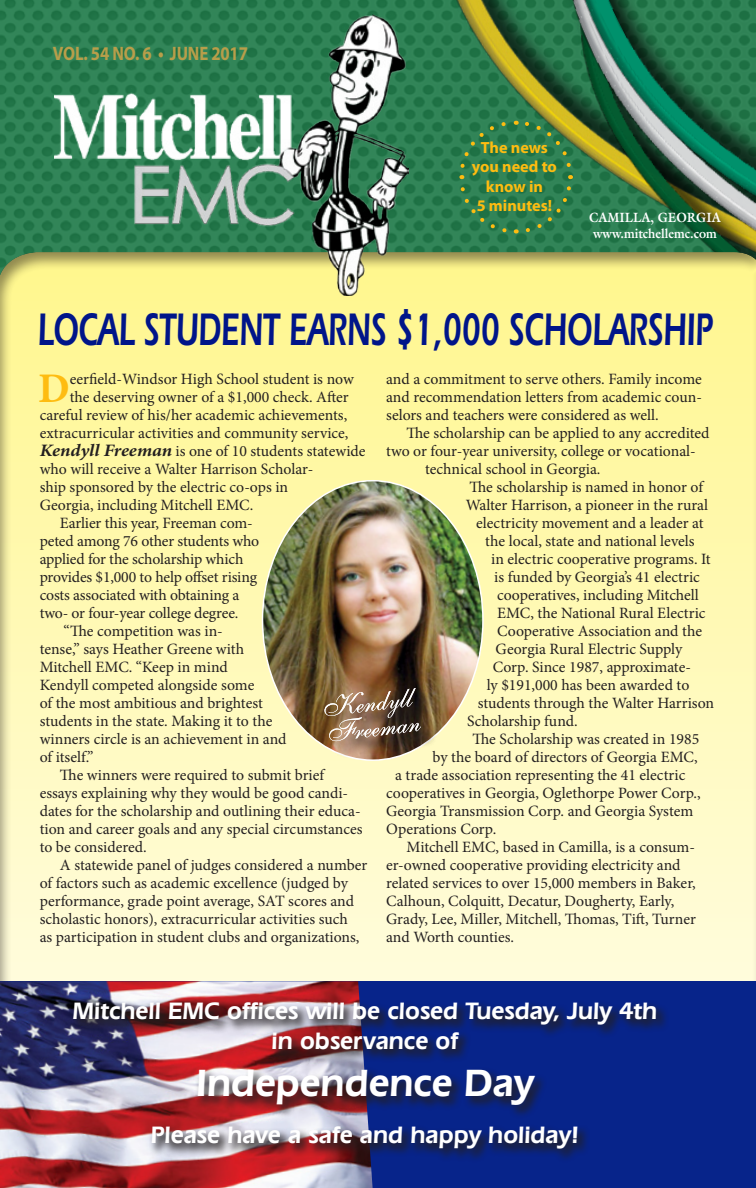
<style>
.page{position:relative;width:756px;height:1188px;background:#fff}
.page>*{position:absolute;margin:0;border:0;box-sizing:border-box;transform-origin:0 0}
.t1{font:600 47.25px "Itc Eras";letter-spacing:-.01em;color:#001589;scale:.64 1}
.t2{font:700 42.15px "Minion Pro";color:#febc11}
.t3{font:600 39.6px "Eras IT Cby BT";color:#fff}
.t4{font:600 24.75px/29.7px "Eras IT Cby BT";color:#fff;text-align:center}
.t5{font:700 19.5px "Myriad Pro";letter-spacing:-.01em;color:#b89e4a;scale:.86 1}
.t6{font:700 16.2px/19.5px "Myriad Pro";color:#febc11;text-align:center}
.t7{font:15.75px/18px "Minion Pro";color:#231f20;text-align:justify}
.t8{font:700 13.5px/16.2px "Galliard";color:#fff;scale:.9 1}
.s1{font-weight:700;font-style:italic;font-size:17.4px}
</style>
<div class="page">
<svg style="left:0;top:0;width:441px;height:251px;background:#2a7d50"></svg>
<img style="left:441px;top:0;width:114px;height:251px">
<img style="left:555px;top:0;width:12px;height:251px">
<img style="left:567px;top:0;width:189px;height:251px">
<div style="left:0;top:251px;width:756px;height:937px;background:#231f20;opacity:.5"></div>
<img style="left:54px;top:14px;width:354px;height:282px">
<div style="left:0;top:981px;width:756px;height:207px;background:#07248a"></div>
<img style="left:0;top:981px;width:373px;height:207px">
<div style="left:70px;top:999px;width:600px;height:164px;background:#231f20;opacity:.75"></div>
<img style="left:263px;top:481px;width:220px;height:279px">
<div style="left:326px;top:690px;width:111px;height:68px;background:#231f20;opacity:.56"></div>
<svg style="left:324px;top:688px;width:97px;height:53px;background:#816a55"></svg>
<p class="t5" style="left:53px;top:41px;width:228px">VOL. 54 NO. 6 • JUNE 2017</p>
<p class="t6" style="left:472px;top:137px;width:87px">The news you need to know in<br>5 minutes!</p>
<p class="t8" style="left:589px;top:209px;width:148px">CAMILLA, GEORGIA www.mitchellemc.com</p>
<h1 class="t1" style="left:37px;top:302px;width:1057px">LOCAL STUDENT EARNS $1,000 SCHOLARSHIP</h1>
<h2 class="t2" style="left:38px;top:359px;width:33px">D</h2>
<p class="t7" style="left:70px;top:370px;width:286px">eerfield-Windsor High School student is now</p>
<p class="t7" style="left:70px;top:388px;width:280px">the deserving owner of a $1,000 check. After</p>
<p class="t7" style="left:40px;top:406px;width:309px">careful review of his/her academic achievements,</p>
<p class="t7" style="left:40px;top:424px;width:310px">extracurricular activities and community service,</p>
<p class="t7" style="left:40px;top:442px;width:327px"><span class="s1">Kendyll Freeman</span> is one of 10 students statewide</p>
<p class="t7" style="left:40px;top:460px;width:275px">who will receive a Walter Harrison Scholar-</p>
<p class="t7" style="left:40px;top:478px;width:250px">ship sponsored by the electric co-ops in</p>
<p class="t7" style="left:40px;top:496px;width:215px">Georgia, including Mitchell EMC.</p>
<p class="t7" style="left:60px;top:514px;width:194px">Earlier this year, Freeman com-</p>
<p class="t7" style="left:40px;top:532px;width:221px">peted among 76 other students who</p>
<p class="t7" style="left:40px;top:550px;width:205px">applied for the scholarship which</p>
<p class="t7" style="left:40px;top:568px;width:219px">provides $1,000 to help offset rising</p>
<p class="t7" style="left:40px;top:586px;width:201px">costs associated with obtaining a</p>
<p class="t7" style="left:40px;top:604px;width:200px">two- or four-year college degree.</p>
<p class="t7" style="left:63px;top:622px;width:161px">“The competition was in-</p>
<p class="t7" style="left:40px;top:640px;width:206px">tense,” says Heather Greene with</p>
<p class="t7" style="left:40px;top:658px;width:190px">Mitchell EMC. “Keep in mind</p>
<p class="t7" style="left:40px;top:676px;width:216px">Kendyll competed alongside some</p>
<p class="t7" style="left:40px;top:694px;width:225px">of the most ambitious and brightest</p>
<p class="t7" style="left:40px;top:712px;width:234px">students in the state. Making it to the</p>
<p class="t7" style="left:40px;top:730px;width:248px">winners circle is an achievement in and</p>
<p class="t7" style="left:40px;top:748px;width:55px">of itself.”</p>
<p class="t7" style="left:60px;top:766px;width:266px">The winners were required to submit brief</p>
<p class="t7" style="left:40px;top:784px;width:310px">essays explaining why they would be good candi-</p>
<p class="t7" style="left:40px;top:802px;width:323px">dates for the scholarship and outlining their educa-</p>
<p class="t7" style="left:40px;top:820px;width:324px">tion and career goals and any special circumstances</p>
<p class="t7" style="left:40px;top:838px;width:108px">to be considered.</p>
<p class="t7" style="left:60px;top:856px;width:309px">A statewide panel of judges considered a number</p>
<p class="t7" style="left:40px;top:874px;width:310px">of factors such as academic excellence (judged by</p>
<p class="t7" style="left:40px;top:892px;width:316px">performance, grade point average, SAT scores and</p>
<p class="t7" style="left:40px;top:910px;width:310px">scholastic honors), extracurricular activities such</p>
<p class="t7" style="left:40px;top:928px;width:321px">as participation in student clubs and organizations,</p>
<p class="t7" style="left:386px;top:370px;width:317px">and a commitment to serve others. Family income and recommendation letters from academic coun&shy;selors and teachers were considered as well.</p>
<p class="t7" style="left:406px;top:424px;width:305px">The scholarship can be applied to any accredited</p>
<p class="t7" style="left:386px;top:442px;width:311px">two or four-year university, college or vocational-</p>
<p class="t7" style="left:425px;top:460px;width:177px">technical school in Georgia.</p>
<p class="t7" style="left:469px;top:478px;width:235px">The scholarship is named in honor of</p>
<p class="t7" style="left:466px;top:496px;width:244px">Walter Harrison, a pioneer in the rural</p>
<p class="t7" style="left:476px;top:514px;width:229px">electricity movement and a leader at</p>
<p class="t7" style="left:485px;top:532px;width:211px">the local, state and national levels</p>
<p class="t7" style="left:491px;top:550px;width:221px">in electric cooperative programs. It</p>
<p class="t7" style="left:494px;top:568px;width:207px">is funded by Georgia’s 41 electric</p>
<p class="t7" style="left:497px;top:586px;width:203px">cooperatives, including Mitchell</p>
<p class="t7" style="left:497px;top:604px;width:210px">EMC, the National Rural Electric</p>
<p class="t7" style="left:497px;top:622px;width:206px">Cooperative Association and the</p>
<p class="t7" style="left:496px;top:640px;width:188px">Georgia Rural Electric Supply</p>
<p class="t7" style="left:493px;top:658px;width:200px">Corp. Since 1987, approximate-</p>
<p class="t7" style="left:487px;top:676px;width:204px">ly $191,000 has been awarded to</p>
<p class="t7" style="left:478px;top:694px;width:238px">students through the Walter Harrison</p>
<p class="t7" style="left:467px;top:712px;width:112px">Scholarship fund.</p>
<p class="t7" style="left:472px;top:730px;width:228px">The Scholarship was created in 1985</p>
<p class="t7" style="left:433px;top:748px;width:266px">by the board of directors of Georgia EMC,</p>
<p class="t7" style="left:395px;top:766px;width:292px">a trade association representing the 41 electric</p>
<p class="t7" style="left:386px;top:784px;width:316px">cooperatives in Georgia, Oglethorpe Power Corp.,</p>
<p class="t7" style="left:386px;top:802px;width:309px">Georgia Transmission Corp. and Georgia System</p>
<p class="t7" style="left:386px;top:820px;width:112px">Operations Corp.</p>
<p class="t7" style="left:406px;top:838px;width:290px">Mitchell EMC, based in Camilla, is a consum-</p>
<p class="t7" style="left:386px;top:856px;width:296px">er-owned cooperative providing electricity and</p>
<p class="t7" style="left:386px;top:874px;width:311px">related services to over 15,000 members in Baker,</p>
<p class="t7" style="left:386px;top:892px;width:290px">Calhoun, Colquitt, Decatur, Dougherty, Early,</p>
<p class="t7" style="left:386px;top:910px;width:311px">Grady, Lee, Miller, Mitchell, Thomas, Tift, Turner</p>
<p class="t7" style="left:386px;top:928px;width:130px">and Worth counties.</p>
<h3 class="t4" style="left:73px;top:996px;width:586px">Mitchell EMC offices will be closed Tuesday, July 4th in observance of</h3>
<h3 class="t3" style="left:196px;top:1059px;width:339px">Independence Day</h3>
<h3 class="t4" style="left:151px;top:1119px;width:430px">Please have a safe and happy holiday!</h3>
</div>
